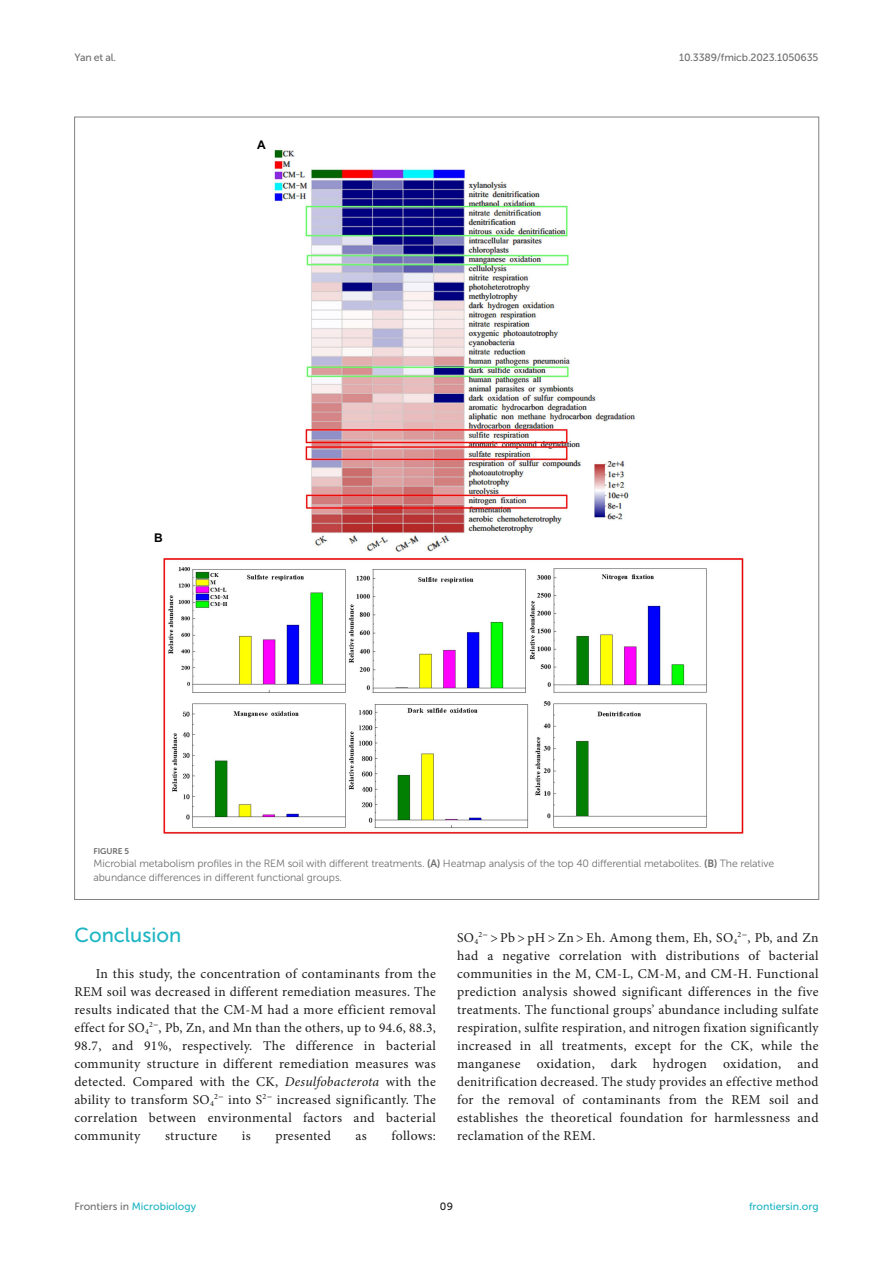
<style>
.page{position:relative;width:893px;height:1263px;background:#fff}
.page>*{position:absolute;margin:0;border:0;box-sizing:border-box;transform-origin:0 0}
.HEAD_1{font:20.25px "Museo Sans 500";color:#1db5c3}
.TEXT_FLUSH{font:13.5px/18px "Minion Pro";letter-spacing:.025em;color:#1b1c1b;text-align:justify}
.t1{font:700 12px "Arial";color:#000}
.FIG_LEG{font:10.5px/13.5px "Museo Sans 300";letter-spacing:-.01em;color:#706f70}
.t2{font:10.5px "Museo Sans 500";color:#1db5c3}
.t3{font:10.5px "Museo Sans 500";letter-spacing:-.015em;color:#706f70}
.t4{font:10.5px "Museo Sans 500";color:#1b1c1b}
.FIG_HD{font:8.25px "Museo Sans 700";letter-spacing:-.01em;color:#706f70}
.s1{font-family:"Museo Sans 700"}
.s2{font-style:italic}
.s3{color:#706f70}
</style>
<div class="page">
<img style="left:161px;top:149px;width:583px;height:685px">
<p class="t3" style="left:74px;top:51px;width:43px">Yan et al.</p>
<p class="t3" style="left:679px;top:51px;width:141px">10.3389/fmicb.2023.1050635</p>
<p class="t1" style="left:257px;top:137px;width:10px">A</p>
<p class="t1" style="left:154px;top:530px;width:10px">B</p>
<p class="FIG_HD" style="left:94px;top:846px;width:37px">FIGURE 5</p>
<p class="FIG_LEG" style="left:94px;top:857px;width:682px">Microbial metabolism profiles in the REM soil with different treatments. <span class="s1">(A)</span> Heatmap analysis of the top 40 differential metabolites. <span class="s1">(B)</span> The relative abundance differences in different functional groups.</p>
<p class="HEAD_1" style="left:74px;top:924px;width:108px">Conclusion</p>
<p class="TEXT_FLUSH" style="left:74px;top:965px;width:363px;text-indent:21px">In this study, the concentration of contaminants from the REM soil was decreased in different remediation measures. The results indicated that the CM-M had a more efficient removal effect for SO<sub>4</sub><sup>2</sup><sup>−</sup>, Pb, Zn, and Mn than the others, up to 94.6, 88.3, 98.7, and 91%, respectively. The difference in bacterial community structure in different remediation measures was detected. Compared with the CK, <span class="s2">Desulfobacterota</span> with the ability to transform SO<sub>4</sub><sup>2</sup><sup>−</sup> into S<sup>2</sup><sup>−</sup> increased significantly. The correlation between environmental factors and bacterial community</p>
<p class="TEXT_FLUSH" style="left:165px;top:1127px;width:54px">structure</p>
<p class="TEXT_FLUSH" style="left:242px;top:1127px;width:10px">is</p>
<p class="TEXT_FLUSH" style="left:275px;top:1127px;width:57px">presented</p>
<p class="TEXT_FLUSH" style="left:356px;top:1127px;width:13px">as</p>
<p class="TEXT_FLUSH" style="left:392px;top:1127px;width:46px">follows:</p>
<p class="TEXT_FLUSH" style="left:457px;top:929px;width:363px">SO<sub>4</sub><sup>2</sup><sup>−</sup> &gt; Pb &gt; pH &gt; Zn &gt; Eh. Among them, Eh, SO<sub>4</sub><sup>2</sup><sup>−</sup>, Pb, and Zn had a negative correlation with distributions of bacterial communities in the M, CM-L, CM-M, and CM-H. Functional prediction analysis showed significant differences in the five treatments. The functional groups’ abundance including sulfate respiration, sulfite respiration, and nitrogen fixation significantly increased in all treatments, except for the CK, while the manganese oxidation, dark hydrogen oxidation, and denitrification decreased. The study provides an effective method for the removal of contaminants from the REM soil and establishes the theoretical foundation for harmlessness and reclamation of the REM.</p>
<p class="t2" style="left:74px;top:1200px;width:123px"><span class="s3">Frontiers in</span> Microbiology</p>
<p class="t4" style="left:440px;top:1200px;width:15px">09</p>
<p class="t2" style="left:749px;top:1200px;width:71px">frontiersin.org</p>
</div>
